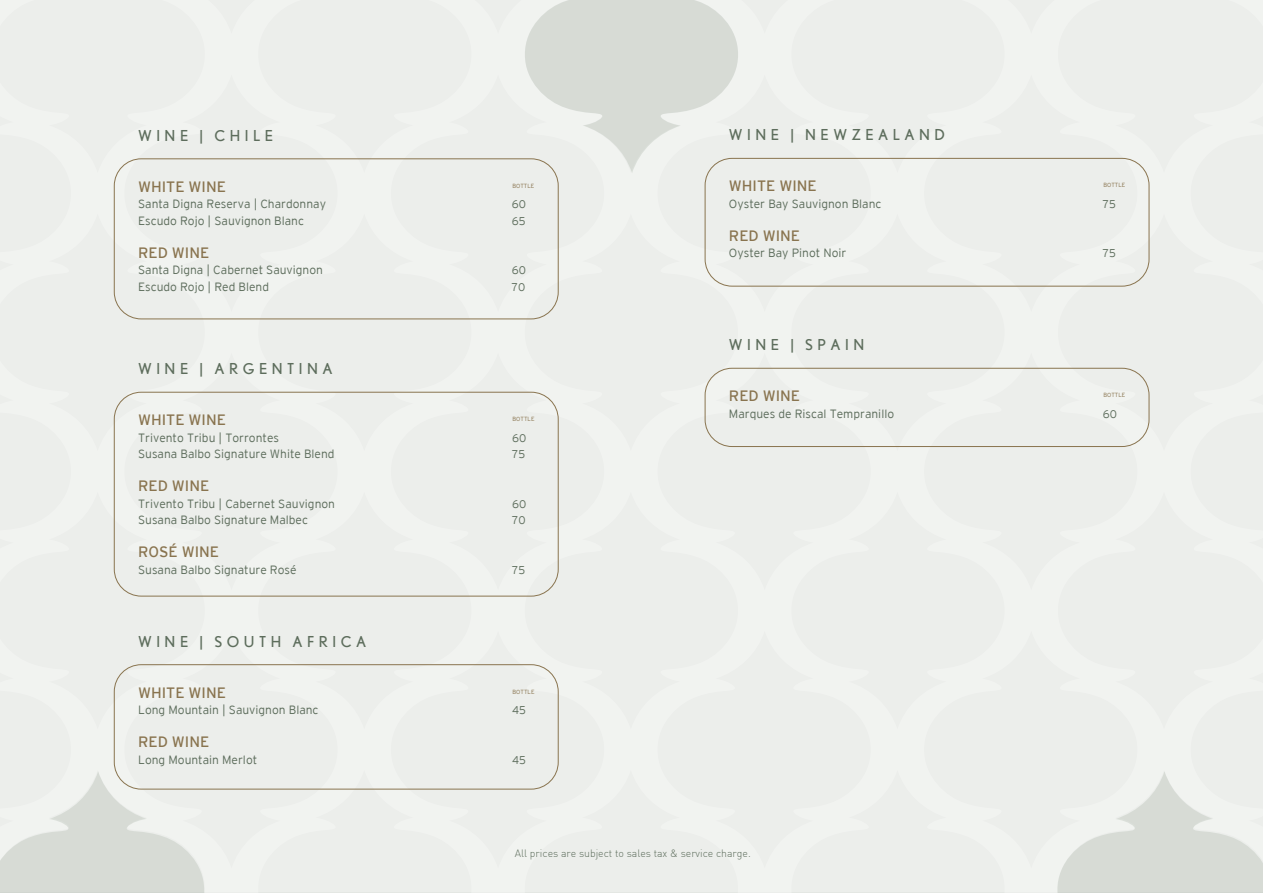
<style>
.page{position:relative;width:1263px;height:893px;background:#eceeeb}
.page>*{position:absolute;margin:0;border:0;box-sizing:border-box;transform-origin:0 0}
.t1{font:15px "Interstate";color:#89744f}
.t2{font:15px "Nobel";letter-spacing:.3em;color:#5d6d5c}
.t3{font:300 12px/16.5px "Interstate";color:#5d6d5c}
.t4{font:300 11.25px/16.5px "Interstate";color:#5d6d5c}
.t5{font:300 10.5px "DIN";color:#5d6d5c}
.t6{font:300 6px "Interstate";color:#89744f}
</style>
<div class="page">
<svg style="left:525px;top:0;width:213px;height:173px"></svg>
<svg style="left:0;top:771px;width:204px;height:122px"></svg>
<svg style="left:1057px;top:771px;width:206px;height:122px"></svg>
<div style="left:114px;top:392px;width:445px;height:204px;border:1px solid #89744f;border-radius:27px"></div>
<div style="left:114px;top:158px;width:445px;height:161px;border:1px solid #89744f;border-radius:27px"></div>
<div style="left:705px;top:158px;width:444px;height:129px;border:1px solid #89744f;border-radius:27px"></div>
<div style="left:705px;top:368px;width:444px;height:79px;border:1px solid #89744f;border-radius:27px"></div>
<div style="left:114px;top:664px;width:445px;height:125px;border:1px solid #89744f;border-radius:27px"></div>
<p class="t2" style="left:138px;top:127px;width:137px">WINE | CHILE</p>
<p class="t1" style="left:138px;top:178px;width:89px">WHITE WINE</p>
<p class="t3" style="left:138px;top:196px;width:189px">Santa Digna Reserva | Chardonnay<br>Escudo Rojo | Sauvignon Blanc</p>
<p class="t1" style="left:138px;top:244px;width:73px">RED WINE</p>
<p class="t3" style="left:138px;top:262px;width:186px">Santa Digna | Cabernet Sauvignon<br>Escudo Rojo | Red Blend</p>
<p class="t2" style="left:138px;top:360px;width:196px">WINE | ARGENTINA</p>
<p class="t1" style="left:138px;top:412px;width:89px">WHITE WINE</p>
<p class="t3" style="left:138px;top:429px;width:198px">Trivento Tribu | Torrontes<br>Susana Balbo Signature White Blend</p>
<p class="t1" style="left:138px;top:478px;width:73px">RED WINE</p>
<p class="t3" style="left:138px;top:495px;width:198px">Trivento Tribu | Cabernet Sauvignon<br>Susana Balbo Signature Malbec</p>
<p class="t1" style="left:138px;top:544px;width:83px">ROSÉ WINE</p>
<p class="t3" style="left:138px;top:561px;width:160px">Susana Balbo Signature Rosé</p>
<p class="t2" style="left:138px;top:633px;width:230px">WINE | SOUTH AFRICA</p>
<p class="t1" style="left:138px;top:684px;width:89px">WHITE WINE</p>
<p class="t3" style="left:138px;top:702px;width:182px">Long Mountain | Sauvignon Blanc</p>
<p class="t1" style="left:138px;top:734px;width:73px">RED WINE</p>
<p class="t3" style="left:138px;top:751px;width:121px">Long Mountain Merlot</p>
<p class="t2" style="left:729px;top:126px;width:218px">WINE | NEWZEALAND</p>
<p class="t6" style="left:512px;top:182px;width:24px">BOTTLE</p>
<p class="t1" style="left:729px;top:178px;width:89px">WHITE WINE</p>
<p class="t3" style="left:729px;top:195px;width:154px">Oyster Bay Sauvignon Blanc</p>
<p class="t1" style="left:729px;top:227px;width:73px">RED WINE</p>
<p class="t3" style="left:729px;top:245px;width:119px">Oyster Bay Pinot Noir</p>
<p class="t4" style="left:512px;top:196px;width:16px">60<br>65</p>
<p class="t4" style="left:512px;top:262px;width:16px">60<br>70</p>
<p class="t6" style="left:512px;top:416px;width:24px">BOTTLE</p>
<p class="t4" style="left:512px;top:429px;width:16px">60<br>75</p>
<p class="t4" style="left:512px;top:495px;width:16px">60<br>70</p>
<p class="t4" style="left:512px;top:561px;width:15px">75</p>
<p class="t6" style="left:512px;top:688px;width:24px">BOTTLE</p>
<p class="t4" style="left:512px;top:702px;width:15px">45</p>
<p class="t4" style="left:512px;top:751px;width:15px">45</p>
<p class="t2" style="left:729px;top:336px;width:137px">WINE | SPAIN</p>
<p class="t1" style="left:729px;top:388px;width:73px">RED WINE</p>
<p class="t3" style="left:729px;top:405px;width:167px">Marques de Riscal Tempranillo</p>
<p class="t5" style="left:515px;top:847px;width:237px">All prices are subject to sales tax &amp; service charge.</p>
<p class="t6" style="left:1103px;top:182px;width:24px">BOTTLE</p>
<p class="t4" style="left:1103px;top:196px;width:15px">75</p>
<p class="t4" style="left:1103px;top:245px;width:15px">75</p>
<p class="t6" style="left:1103px;top:392px;width:24px">BOTTLE</p>
<p class="t4" style="left:1103px;top:406px;width:16px">60</p>
</div>
